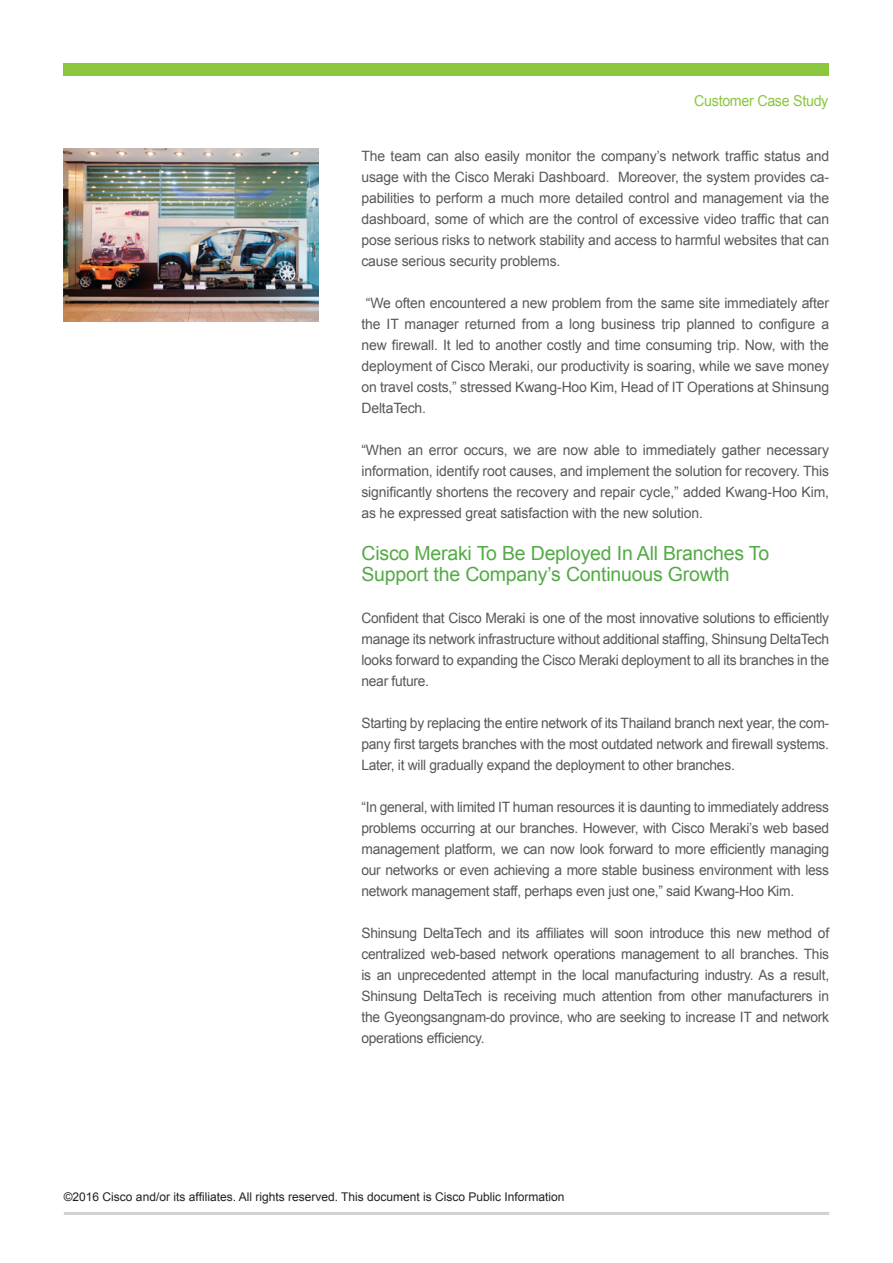
<style>
.page{position:relative;width:893px;height:1263px;background:#fff}
.page>*{position:absolute;margin:0;border:0;box-sizing:border-box;transform-origin:0 0}
.t1{font:19.5px/21px "Arial";letter-spacing:-.01em;color:#54aa46}
.t2{font:15px "Arial";letter-spacing:-.02em;color:#8bc63e;scale:.95 1}
.t3{font:14.25px/21px "Arial";letter-spacing:-.02em;color:#57585a;text-align:justify}
.t4{font:12px "Arial";color:#231f20}
</style>
<div class="page">
<img style="left:64px;top:149px;width:255px;height:172px">
<hr style="left:64px;top:1212px;width:765px;height:3px;background:#d1d2d4">
<div style="left:63px;top:63px;width:765px;height:13px;background:#8bc63e"></div>
<p class="t2" style="left:694px;top:91px;width:143px">Customer Case Study</p>
<p class="t3" style="left:361px;top:146px;width:469px">The team can also easily monitor the company’s network traffic status and usage with the Cisco Meraki Dashboard. Moreover, the system provides ca&shy;pabilities to perform a much more detailed control and management via the dashboard, some of which are the control of excessive video traffic that can pose serious risks to network stability and access to harmful websites that can cause serious security problems.</p>
<p class="t3" style="left:361px;top:293px;width:469px;text-indent:4px">“We often encountered a new problem from the same site immediately after the IT manager returned from a long business trip planned to configure a new firewall. It led to another costly and time consuming trip. Now, with the deployment of Cisco Meraki, our productivity is soaring, while we save money on travel costs,” stressed Kwang-Hoo Kim, Head of IT Operations at Shinsung DeltaTech.</p>
<p class="t3" style="left:361px;top:440px;width:469px">“When an error occurs, we are now able to immediately gather necessary information, identify root causes, and implement the solution for recovery. This significantly shortens the recovery and repair cycle,” added Kwang-Hoo Kim, as he expressed great satisfaction with the new solution.</p>
<p class="t1" style="left:361px;top:543px;width:409px">Cisco Meraki To Be Deployed In All Branches To<br>Support the Company’s Continuous Growth</p>
<p class="t3" style="left:361px;top:608px;width:469px">Confident that Cisco Meraki is one of the most innovative solutions to efficiently manage its network infrastructure without additional staffing, Shinsung DeltaTech looks forward to expanding the Cisco Meraki deployment to all its branches in the near future.</p>
<p class="t3" style="left:361px;top:713px;width:469px">Starting by replacing the entire network of its Thailand branch next year, the com&shy;pany first targets branches with the most outdated network and firewall systems.<br>Later, it will gradually expand the deployment to other branches.</p>
<p class="t3" style="left:361px;top:797px;width:469px">“In general, with limited IT human resources it is daunting to immediately address problems occurring at our branches. However, with Cisco Meraki’s web based management platform, we can now look forward to more efficiently managing our networks or even achieving a more stable business environment with less network management staff, perhaps even just one,” said Kwang-Hoo Kim.</p>
<p class="t3" style="left:361px;top:923px;width:469px">Shinsung DeltaTech and its affiliates will soon introduce this new method of centralized web-based network operations management to all branches. This is an unprecedented attempt in the local manufacturing industry. As a result, Shinsung DeltaTech is receiving much attention from other manufacturers in the Gyeongsangnam-do province, who are seeking to increase IT and network operations efficiency.</p>
<p class="t4" style="left:64px;top:1188px;width:502px">©2016 Cisco and/or its affiliates. All rights reserved. This document is Cisco Public Information</p>
</div>
